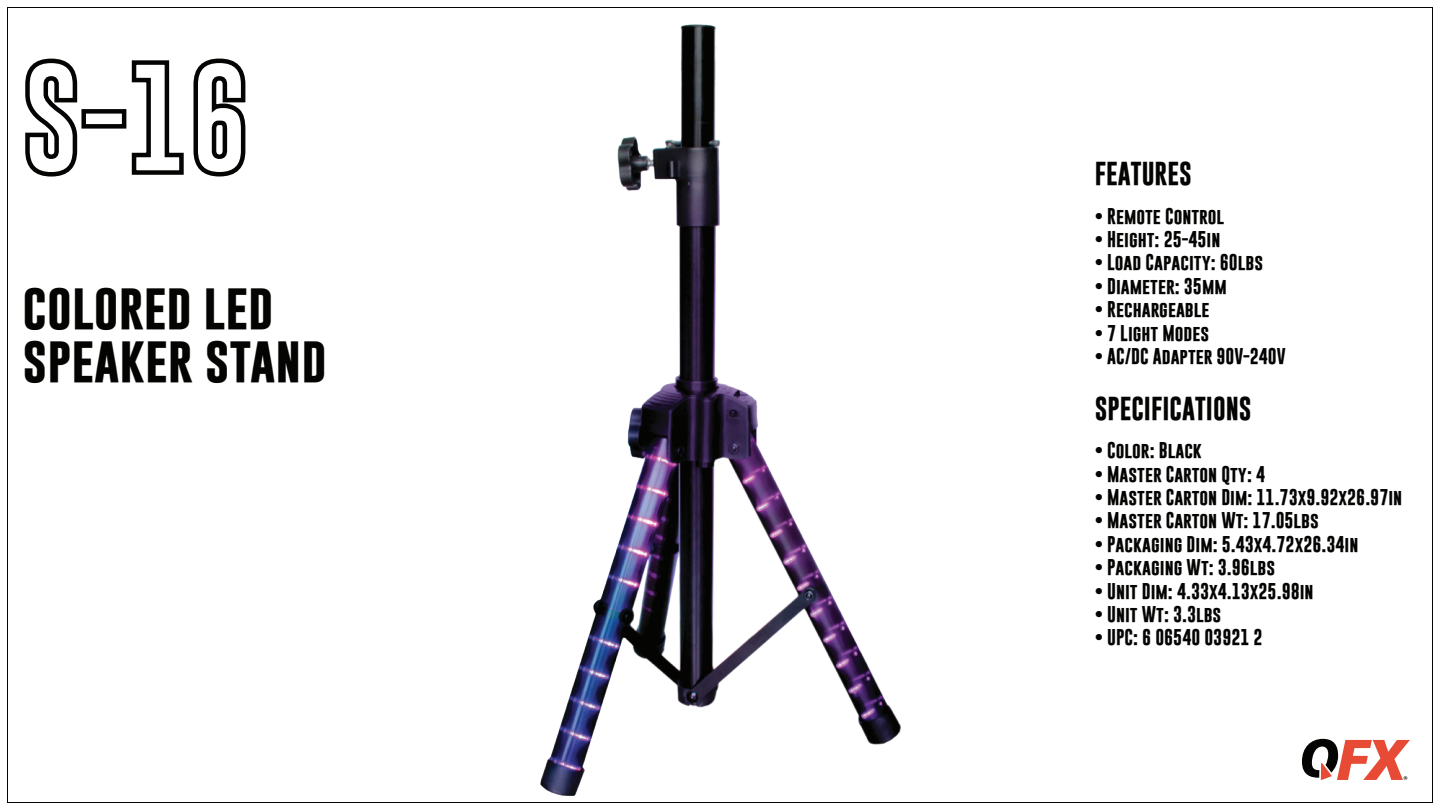
<style>
.page{position:relative;width:1440px;height:810px;background:#fff}
.page>*{position:absolute;margin:0;border:0;box-sizing:border-box;transform-origin:0 0}
.t1{font:700 42px/52.2px "Gobold";color:#040503;scale:1.12 1}
.t2{font:700 24px "Gobold";color:#040503}
.t3{font:700 16.5px "Gobold";color:#040503}
</style>
<div class="page">
<img style="left:540px;top:24px;width:361px;height:771px">
<svg style="left:25px;top:58px;width:53px;height:119px"></svg>
<div style="left:81px;top:109px;width:45px;height:20px;border:4px solid #040503"></div>
<svg style="left:131px;top:58px;width:115px;height:119px"></svg>
<svg style="left:1302px;top:739px;width:108px;height:41px"></svg>
<h1 class="t1" style="left:23px;top:283px;width:273px">COLORED LED<br>SPEAKER STAND</h1>
<h2 class="t2" style="left:1094px;top:158px;width:99px">FEATURES</h2>
<p class="t3" style="left:1094px;top:205px;width:131px">• Remote Control</p>
<p class="t3" style="left:1094px;top:228px;width:127px">• Height: 25-45in</p>
<p class="t3" style="left:1094px;top:252px;width:170px">• Load Capacity: 60lbs</p>
<p class="t3" style="left:1094px;top:275px;width:134px">• Diameter: 35mm</p>
<p class="t3" style="left:1094px;top:299px;width:116px">• Rechargeable</p>
<p class="t3" style="left:1094px;top:322px;width:116px">• 7 Light Modes</p>
<p class="t3" style="left:1094px;top:345px;width:192px">• AC/DC Adapter 90V-240V</p>
<h2 class="t2" style="left:1094px;top:393px;width:158px">SPECIFICATIONS</h2>
<p class="t3" style="left:1094px;top:440px;width:109px">• Color: Black</p>
<p class="t3" style="left:1094px;top:463px;width:172px">• Master Carton Qty: 4</p>
<p class="t3" style="left:1094px;top:486px;width:309px">• Master Carton Dim: 11.73x9.92x26.97in</p>
<p class="t3" style="left:1094px;top:510px;width:226px">• Master Carton Wt: 17.05lbs</p>
<p class="t3" style="left:1094px;top:533px;width:265px">• Packaging Dim: 5.43x4.72x26.34in</p>
<p class="t3" style="left:1094px;top:557px;width:182px">• Packaging Wt: 3.96lbs</p>
<p class="t3" style="left:1094px;top:580px;width:220px">• Unit Dim: 4.33x4.13x25.98in</p>
<p class="t3" style="left:1094px;top:603px;width:128px">• Unit Wt: 3.3lbs</p>
<p class="t3" style="left:1094px;top:627px;width:169px">• UPC: 6 06540 03921 2</p>
</div>
